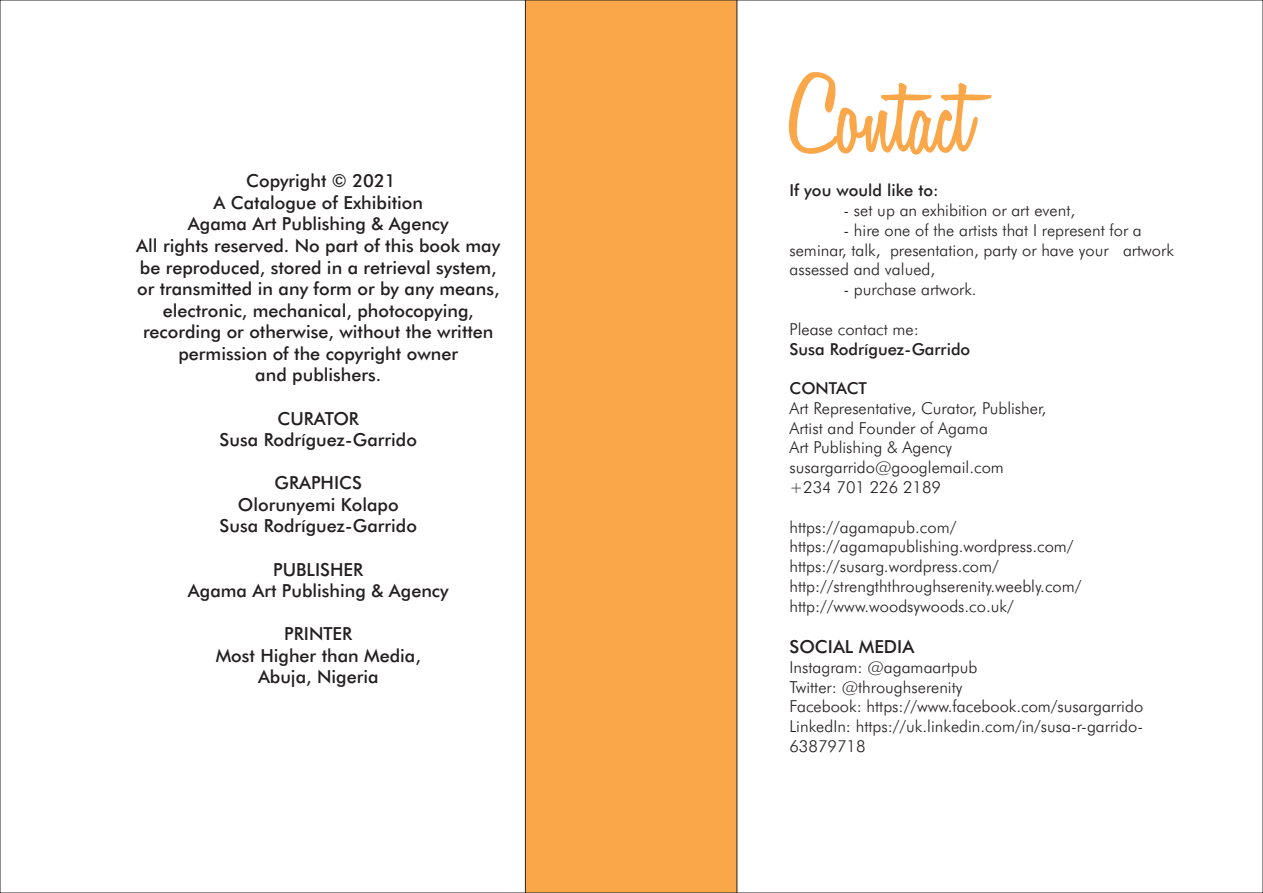
<style>
.page{position:relative;width:1263px;height:893px;background:#fff}
.page>*{position:absolute;margin:0;border:0;box-sizing:border-box;transform-origin:0 0}
.t1{font:600 117.45px "Honey Script";color:#faa74a}
.t2{font:500 18px/21.6px "Futura BT";color:#231f20;text-align:center}
.t3{font:300 16.5px/19.8px "Futura BT";color:#231f20}
.t4{font:500 16.5px "Futura BT";color:#231f20}
</style>
<div class="page">
<div style="left:525px;top:2px;width:212px;height:889px;background:#faa74a"></div>
<p class="t2" style="left:136px;top:172px;width:365px">Copyright © 2021<br>A Catalogue of Exhibition<br>Agama Art Publishing &amp; Agency<br>All rights reserved. No part of this book may be reproduced, stored in a retrieval system, or transmitted in any form or by any means, electronic, mechanical, photocopying, recording or otherwise, without the written permission of the copyright owner<br>and publishers.</p>
<p class="t2" style="left:220px;top:409px;width:199px">CURATOR<br>Susa Rodríguez-Garrido</p>
<p class="t2" style="left:220px;top:474px;width:199px">GRAPHICS<br>Olorunyemi Kolapo<br>Susa Rodríguez-Garrido</p>
<p class="t2" style="left:188px;top:560px;width:262px">PUBLISHER<br>Agama Art Publishing &amp; Agency</p>
<p class="t2" style="left:216px;top:625px;width:207px">PRINTER<br>Most Higher than Media,<br>Abuja, Nigeria</p>
<h1 class="t1" style="left:789px;top:45px;width:184px">Contact</h1>
<p class="t4" style="left:789px;top:184px;width:151px">If you would like to:</p>
<p class="t3" style="left:843px;top:202px;width:233px">- set up an exhibition or art event,</p>
<p class="t3" style="left:789px;top:222px;width:386px;text-indent:54px">- hire one of the artists that I represent for a seminar, talk, presentation, party or have your artwork assessed and valued,</p>
<p class="t3" style="left:843px;top:281px;width:135px">- purchase artwork.</p>
<p class="t3" style="left:789px;top:321px;width:131px">Please contact me:</p>
<p class="t4" style="left:789px;top:342px;width:182px">Susa Rodríguez-Garrido</p>
<p class="t4" style="left:789px;top:382px;width:79px">CONTACT</p>
<p class="t3" style="left:789px;top:400px;width:258px">Art Representative, Curator, Publisher,<br>Artist and Founder of Agama<br>Art Publishing &amp; Agency susargarrido@googlemail.com +234 701 226 2189</p>
<p class="t3" style="left:789px;top:518px;width:293px">https://agamapub.com/ https://agamapublishing.wordpress.com/ https://susarg.wordpress.com/ http://strengththroughserenity.weebly.com/ http://www.woodsywoods.co.uk/</p>
<p class="t2" style="left:789px;top:637px;width:126px">SOCIAL MEDIA</p>
<p class="t3" style="left:789px;top:659px;width:355px">Instagram: @agamaartpub<br>Twitter: @throughserenity<br>Facebook: https://www.facebook.com/susargarrido LinkedIn: https://uk.linkedin.com/in/susa-r-garrido-63879718</p>
</div>
